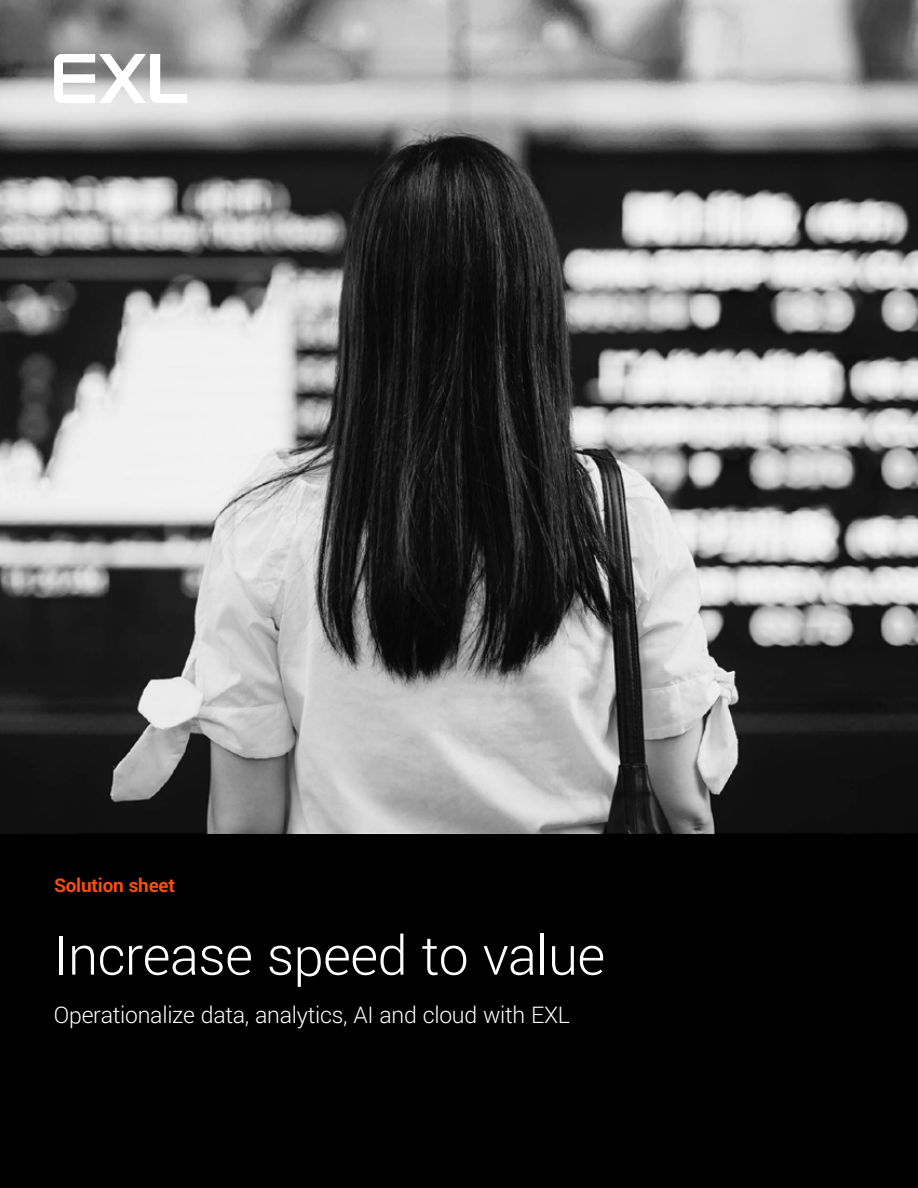
<style>
.page{position:relative;width:918px;height:1188px;background:#fff}
.page>*{position:absolute;margin:0;border:0;box-sizing:border-box;transform-origin:0 0}
.t1{font:300 60px "Yantramanav";letter-spacing:-.01em;color:#fff}
.t2{font:300 25.5px "Yantramanav";letter-spacing:-.01em;color:#fff}
.t3{font:700 21px "Yantramanav";letter-spacing:-.01em;color:#fb4e0b}
</style>
<div class="page">
<div style="left:0;top:834px;width:918px;height:354px;background:#000"></div>
<img style="left:0;top:0;width:918px;height:834px">
<svg style="left:54px;top:54px;width:133px;height:49px"></svg>
<p class="t3" style="left:54px;top:873px;width:122px">Solution sheet</p>
<h1 class="t1" style="left:54px;top:919px;width:553px">Increase speed to value</h1>
<p class="t2" style="left:54px;top:1000px;width:517px">Operationalize data, analytics, AI and cloud with EXL</p>
</div>
